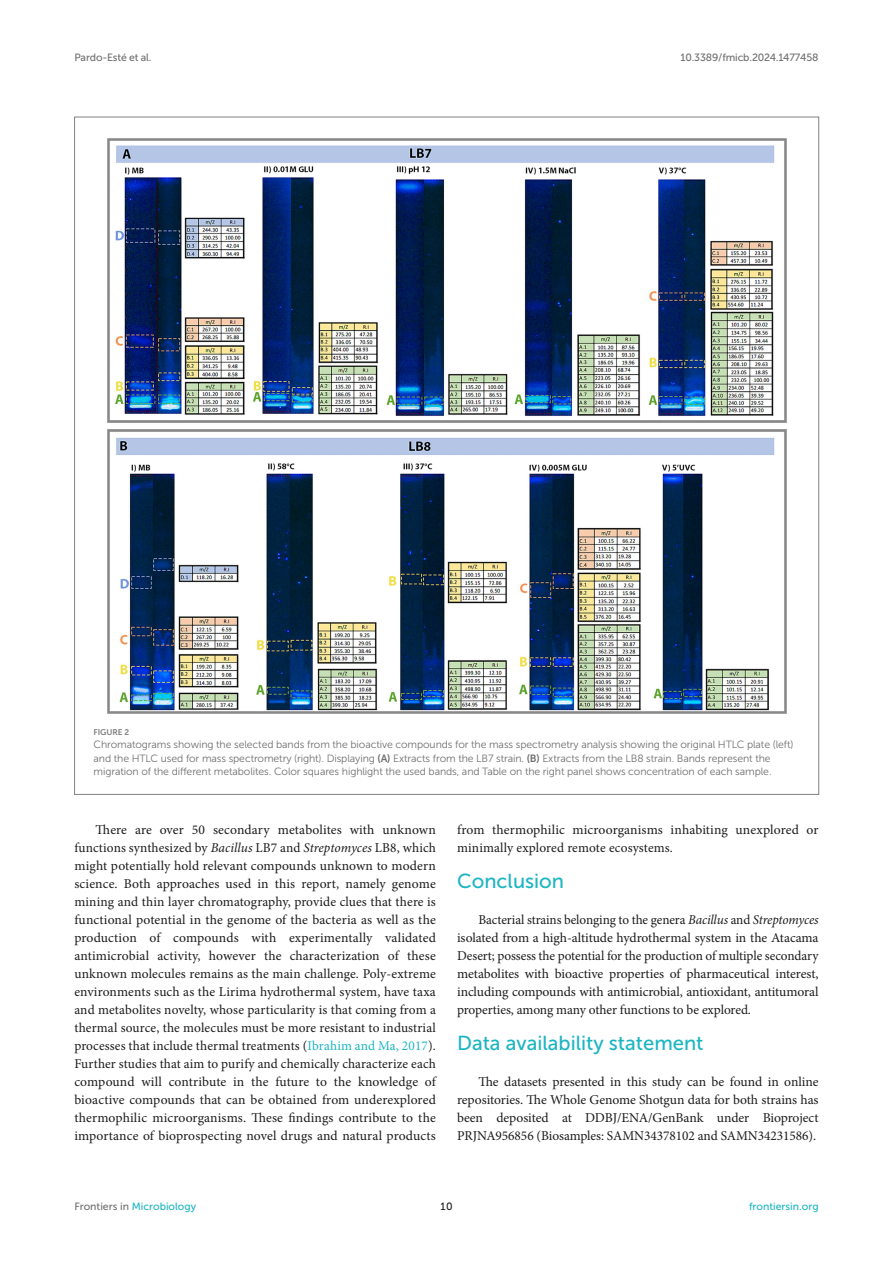
<style>
.page{position:relative;width:893px;height:1263px;background:#fff}
.page>*{position:absolute;margin:0;border:0;box-sizing:border-box;transform-origin:0 0}
.HEAD_1{font:20.25px "Museo Sans 500";color:#1db5c3}
.TEXT{font:13.5px/18px "Minion Pro";letter-spacing:.01em;color:#1b1c1b;text-align:justify}
.TEXT_FLUSH{font:13.5px/18px "Minion Pro";letter-spacing:-.005em;color:#1b1c1b;text-align:justify}
.FIG_LEG{font:10.5px/13.5px "Museo Sans 300";letter-spacing:-.01em;color:#706f70}
.t1{font:10.5px "Museo Sans 500";letter-spacing:-.015em;color:#706f70}
.t2{font:10.5px "Museo Sans 500";color:#1db5c3}
.t3{font:10.5px "Museo Sans 500";color:#1b1c1b}
.FIG_HD{font:8.25px "Museo Sans 700";letter-spacing:-.01em;color:#7e7f7f}
.s1{font-family:"Museo Sans 700"}
.s2{font-style:italic}
.s3{color:#1db5c3}
.s4{color:#706f70}
</style>
<div class="page">
<img style="left:107px;top:138px;width:680px;height:576px">
<p class="t1" style="left:74px;top:51px;width:79px">Pardo-Esté et al.</p>
<p class="t1" style="left:680px;top:51px;width:140px">10.3389/fmicb.2024.1477458</p>
<p class="FIG_HD" style="left:94px;top:727px;width:37px">FIGURE 2</p>
<p class="FIG_LEG" style="left:94px;top:738px;width:701px">Chromatograms showing the selected bands from the bioactive compounds for the mass spectrometry analysis showing the original HTLC plate (left) and the HTLC used for mass spectrometry (right). Displaying <span class="s1">(A)</span> Extracts from the LB7 strain. <span class="s1">(B)</span> Extracts from the LB8 strain. Bands represent the migration of the different metabolites. Color squares highlight the used bands, and Table on the right panel shows concentration of each sample.</p>
<p class="TEXT" style="left:74px;top:821px;width:363px;text-indent:21px">There are over 50 secondary metabolites with unknown functions synthesized by <span class="s2">Bacillus</span> LB7 and <span class="s2">Streptomyces</span> LB8, which might potentially hold relevant compounds unknown to modern science. Both approaches used in this report, namely genome mining and thin layer chromatography, provide clues that there is functional potential in the genome of the bacteria as well as the production of compounds with experimentally validated antimicrobial activity, however the characterization of these unknown molecules remains as the main challenge. Poly-extreme environments such as the Lirima hydrothermal system, have taxa and metabolites novelty, whose particularity is that coming from a thermal source, the molecules must be more resistant to industrial processes that include thermal treatments (<span class="s3">Ibrahim and Ma, 2017</span>).<br>Further studies that aim to purify and chemically characterize each compound will contribute in the future to the knowledge of bioactive compounds that can be obtained from underexplored thermophilic microorganisms. These findings contribute to the importance of bioprospecting novel drugs and natural products</p>
<p class="TEXT" style="left:457px;top:821px;width:363px">from thermophilic microorganisms inhabiting unexplored or minimally explored remote ecosystems.</p>
<p class="HEAD_1" style="left:457px;top:870px;width:108px">Conclusion</p>
<p class="TEXT_FLUSH" style="left:457px;top:911px;width:363px;text-indent:21px">Bacterial strains belonging to the genera <span class="s2">Bacillus</span> and <span class="s2">Streptomyces </span>isolated from a high-altitude hydrothermal system in the Atacama Desert; possess the potential for the production of multiple secondary metabolites with bioactive properties of pharmaceutical interest, including compounds with antimicrobial, antioxidant, antitumoral properties, among many other functions to be explored.</p>
<p class="HEAD_1" style="left:457px;top:1032px;width:248px">Data availability statement</p>
<p class="TEXT_FLUSH" style="left:457px;top:1073px;width:363px;text-indent:21px">The datasets presented in this study can be found in online repositories. The Whole Genome Shotgun data for both strains has been deposited at DDBJ/ENA/GenBank under Bioproject PRJNA956856 (Biosamples: SAMN34378102 and SAMN34231586).</p>
<p class="t2" style="left:74px;top:1200px;width:123px"><span class="s4">Frontiers in</span> Microbiology</p>
<p class="t3" style="left:440px;top:1200px;width:14px">10</p>
<p class="t2" style="left:749px;top:1200px;width:71px">frontiersin.org</p>
</div>
